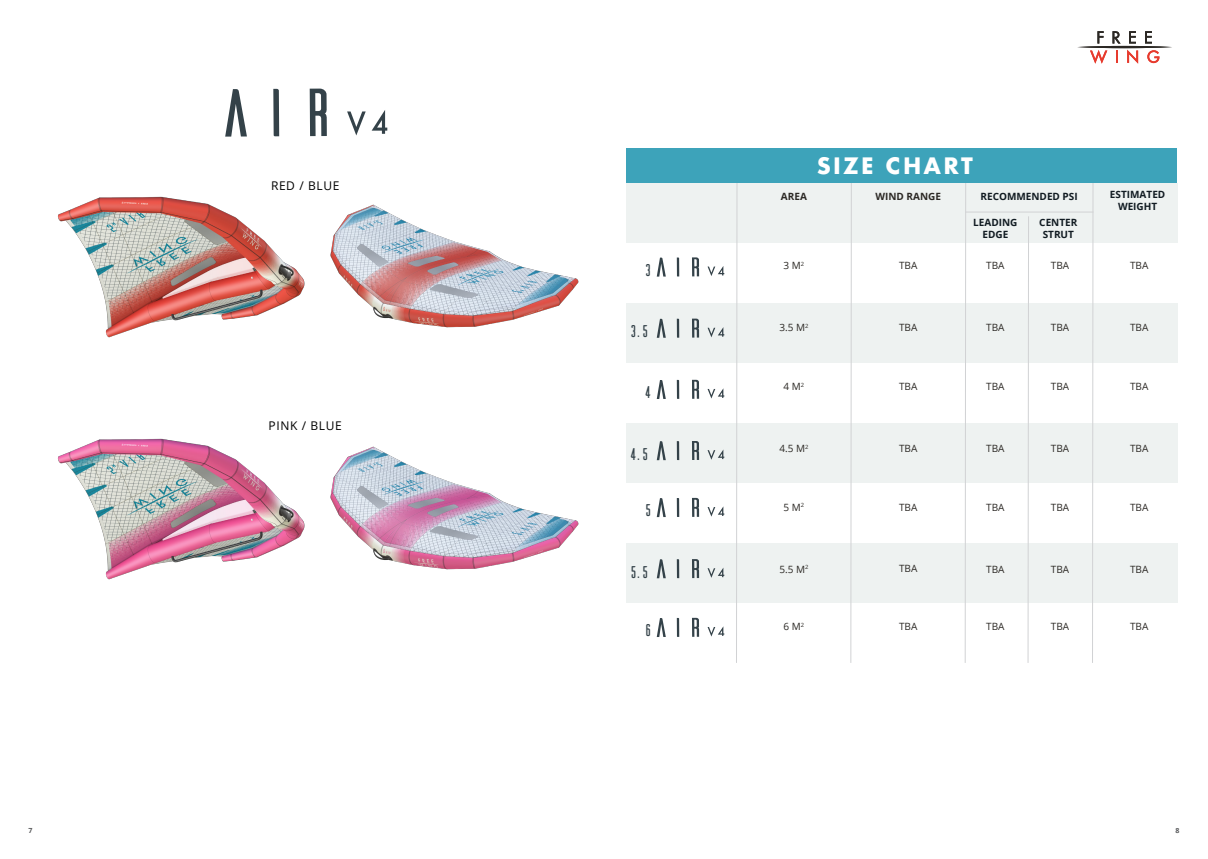
<style>
.page{position:relative;width:1208px;height:859px;background:#fff}
.page>*{position:absolute;margin:0;border:0;box-sizing:border-box;transform-origin:0 0}
.t1{font:700 22px "Futura";letter-spacing:.1em;color:#fff}
.t2{font:17px "Ailerons";color:#344249}
.t3{font:12px "Open Sans";letter-spacing:.05em;color:#000}
.t4{font:10px "Open Sans";color:#2b2824}
.t5{font:700 10px "Open Sans";color:#111b22}
.t6{font:700 10px "Open Sans";color:#2b2824}
.t7{font:700 7px "Open Sans";color:#57585a}
</style>
<div class="page">
<div style="left:626px;top:183px;width:551px;height:60px;background:#eef2f1"></div>
<div style="left:626px;top:303px;width:551px;height:60px;background:#eef2f1"></div>
<div style="left:626px;top:423px;width:551px;height:60px;background:#eef2f1"></div>
<div style="left:626px;top:543px;width:551px;height:60px;background:#eef2f1"></div>
<svg style="left:736px;top:183px;width:2px;height:480px"></svg>
<svg style="left:850px;top:183px;width:2px;height:480px"></svg>
<svg style="left:964px;top:183px;width:2px;height:480px"></svg>
<svg style="left:1091px;top:183px;width:3px;height:480px"></svg>
<svg style="left:1027px;top:216px;width:2px;height:447px"></svg>
<hr style="left:965px;top:212px;width:128px;height:1px;background:#d1d2d4">
<div style="left:626px;top:148px;width:551px;height:35px;background:#3da3ba"></div>
<svg style="left:1077px;top:31px;width:95px;height:33px"></svg>
<svg style="left:225px;top:89px;width:22px;height:48px"></svg>
<svg style="left:273px;top:89px;width:6px;height:47px"></svg>
<svg style="left:310px;top:89px;width:17px;height:47px"></svg>
<svg style="left:347px;top:110px;width:40px;height:25px"></svg>
<svg style="left:657px;top:258px;width:9px;height:19px"></svg>
<svg style="left:677px;top:257px;width:2px;height:19px"></svg>
<svg style="left:692px;top:257px;width:7px;height:19px"></svg>
<svg style="left:707px;top:266px;width:17px;height:10px"></svg>
<svg style="left:657px;top:380px;width:9px;height:19px"></svg>
<svg style="left:677px;top:380px;width:2px;height:19px"></svg>
<svg style="left:692px;top:380px;width:7px;height:19px"></svg>
<svg style="left:707px;top:388px;width:17px;height:11px"></svg>
<svg style="left:657px;top:498px;width:9px;height:19px"></svg>
<svg style="left:677px;top:498px;width:2px;height:19px"></svg>
<svg style="left:692px;top:498px;width:7px;height:19px"></svg>
<svg style="left:707px;top:506px;width:17px;height:11px"></svg>
<svg style="left:657px;top:618px;width:9px;height:19px"></svg>
<svg style="left:677px;top:618px;width:2px;height:19px"></svg>
<svg style="left:692px;top:618px;width:7px;height:19px"></svg>
<svg style="left:707px;top:626px;width:17px;height:11px"></svg>
<svg style="left:657px;top:319px;width:9px;height:19px"></svg>
<svg style="left:677px;top:319px;width:2px;height:19px"></svg>
<svg style="left:692px;top:319px;width:7px;height:19px"></svg>
<svg style="left:707px;top:327px;width:17px;height:10px"></svg>
<svg style="left:657px;top:441px;width:9px;height:19px"></svg>
<svg style="left:677px;top:441px;width:2px;height:19px"></svg>
<svg style="left:692px;top:441px;width:7px;height:19px"></svg>
<svg style="left:707px;top:449px;width:17px;height:11px"></svg>
<svg style="left:657px;top:559px;width:9px;height:19px"></svg>
<svg style="left:677px;top:559px;width:2px;height:19px"></svg>
<svg style="left:692px;top:559px;width:7px;height:19px"></svg>
<svg style="left:707px;top:568px;width:17px;height:10px"></svg>
<img style="left:58px;top:196px;width:241px;height:142px">
<img style="left:58px;top:438px;width:241px;height:142px">
<img style="left:299px;top:204px;width:280px;height:124px">
<img style="left:299px;top:446px;width:280px;height:124px">
<p class="t3" style="left:271px;top:178px;width:70px">RED / BLUE</p>
<p class="t3" style="left:269px;top:418px;width:75px">PINK / BLUE</p>
<p class="t1" style="left:816px;top:150px;width:158px">SIZE CHART</p>
<p class="t6" style="left:781px;top:190px;width:27px">AREA</p>
<p class="t6" style="left:875px;top:190px;width:67px">WIND RANGE</p>
<p class="t5" style="left:980px;top:190px;width:99px">RECOMMENDED PSI</p>
<p class="t5" style="left:1039px;top:215px;width:40px">CENTER</p>
<p class="t5" style="left:1042px;top:227px;width:33px">STRUT</p>
<p class="t5" style="left:973px;top:215px;width:46px">LEADING</p>
<p class="t5" style="left:982px;top:227px;width:27px">EDGE</p>
<p class="t5" style="left:1110px;top:188px;width:57px">ESTIMATED</p>
<p class="t5" style="left:1118px;top:200px;width:41px">WEIGHT</p>
<p class="t2" style="left:643px;top:262px;width:12px">3</p>
<p class="t4" style="left:783px;top:259px;width:22px">3 M<sup>2</sup></p>
<p class="t4" style="left:899px;top:259px;width:20px">TBA</p>
<p class="t4" style="left:986px;top:259px;width:20px">TBA</p>
<p class="t4" style="left:1050px;top:259px;width:20px">TBA</p>
<p class="t4" style="left:1130px;top:259px;width:20px">TBA</p>
<p class="t2" style="left:628px;top:323px;width:24px">3.5</p>
<p class="t4" style="left:779px;top:321px;width:31px">3.5 M<sup>2</sup></p>
<p class="t4" style="left:899px;top:320px;width:20px">TBA</p>
<p class="t4" style="left:986px;top:321px;width:20px">TBA</p>
<p class="t4" style="left:1050px;top:321px;width:20px">TBA</p>
<p class="t4" style="left:1130px;top:321px;width:20px">TBA</p>
<p class="t2" style="left:643px;top:384px;width:12px">4</p>
<p class="t4" style="left:783px;top:380px;width:22px">4 M<sup>2</sup></p>
<p class="t4" style="left:899px;top:380px;width:20px">TBA</p>
<p class="t4" style="left:986px;top:380px;width:20px">TBA</p>
<p class="t4" style="left:1050px;top:380px;width:20px">TBA</p>
<p class="t4" style="left:1130px;top:380px;width:20px">TBA</p>
<p class="t2" style="left:628px;top:446px;width:24px">4.5</p>
<p class="t4" style="left:779px;top:442px;width:31px">4.5 M<sup>2</sup></p>
<p class="t4" style="left:899px;top:441px;width:20px">TBA</p>
<p class="t4" style="left:986px;top:442px;width:20px">TBA</p>
<p class="t4" style="left:1050px;top:442px;width:20px">TBA</p>
<p class="t4" style="left:1130px;top:442px;width:20px">TBA</p>
<p class="t2" style="left:643px;top:502px;width:12px">5</p>
<p class="t4" style="left:783px;top:500px;width:22px">5 M<sup>2</sup></p>
<p class="t4" style="left:899px;top:500px;width:20px">TBA</p>
<p class="t4" style="left:986px;top:500px;width:20px">TBA</p>
<p class="t4" style="left:1050px;top:500px;width:20px">TBA</p>
<p class="t4" style="left:1130px;top:500px;width:20px">TBA</p>
<p class="t2" style="left:628px;top:564px;width:24px">5.5</p>
<p class="t4" style="left:779px;top:562px;width:31px">5.5 M<sup>2</sup></p>
<p class="t4" style="left:899px;top:561px;width:20px">TBA</p>
<p class="t4" style="left:986px;top:562px;width:20px">TBA</p>
<p class="t4" style="left:1050px;top:562px;width:20px">TBA</p>
<p class="t4" style="left:1130px;top:562px;width:20px">TBA</p>
<p class="t2" style="left:643px;top:622px;width:12px">6</p>
<p class="t4" style="left:783px;top:620px;width:22px">6 M<sup>2</sup></p>
<p class="t4" style="left:899px;top:620px;width:20px">TBA</p>
<p class="t4" style="left:986px;top:620px;width:20px">TBA</p>
<p class="t4" style="left:1050px;top:620px;width:20px">TBA</p>
<p class="t4" style="left:1130px;top:620px;width:20px">TBA</p>
<p class="t7" style="left:28px;top:825px;width:5px">7</p>
<p class="t7" style="left:1175px;top:825px;width:5px">8</p>
</div>
